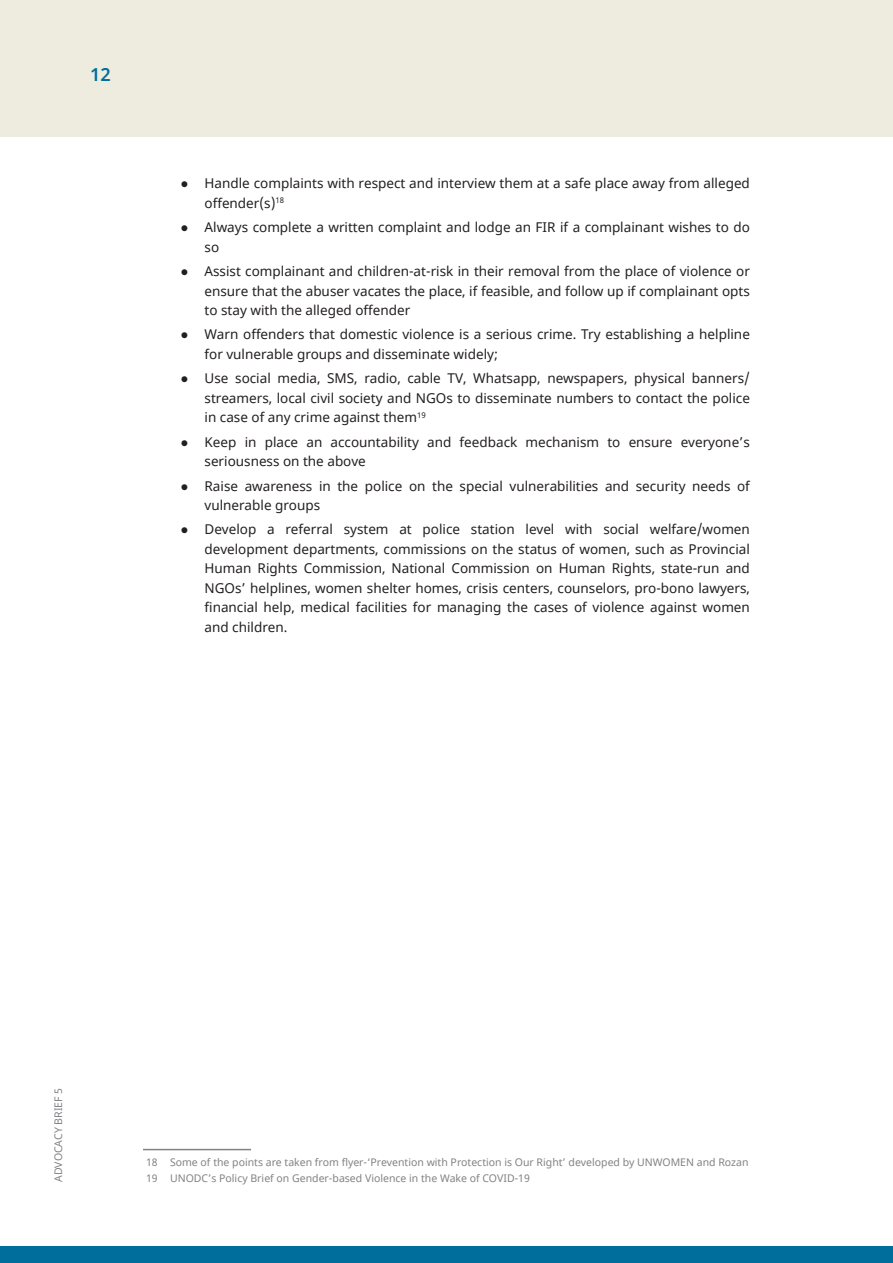
<style>
.page{position:relative;width:893px;height:1263px;background:#fff}
.page>*{position:absolute;margin:0;border:0;box-sizing:border-box;transform-origin:0 0}
.t1{font:600 18px "Noto Sans";color:#006e9d}
.t2{font:13.5px/19.5px "Noto Sans";color:#231f20}
.t3{font:10.5px/16.2px "Noto Sans";color:#808285}
</style>
<div class="page">
<div style="left:0;top:0;width:893px;height:137px;background:#edecdf"></div>
<hr style="left:143px;top:1149px;width:108px;height:1px;background:#808285">
<div style="left:0;top:1246px;width:893px;height:17px;background:#006e9d"></div>
<h1 class="t1" style="left:90px;top:62px;width:22px">12</h1>
<p class="t2" style="left:205px;top:174px;width:547px;text-indent:-24px">● Handle complaints with respect and interview them at a safe place away from alleged offender(s)<sup>18</sup></p>
<p class="t2" style="left:205px;top:218px;width:547px;text-indent:-24px">● Always complete a written complaint and lodge an FIR if a complainant wishes to do so</p>
<p class="t2" style="left:205px;top:262px;width:547px;text-align:justify;text-indent:-24px">● Assist complainant and children-at-risk in their removal from the place of violence or ensure that the abuser vacates the place, if feasible, and follow up if complainant opts to stay with the alleged offender</p>
<p class="t2" style="left:205px;top:325px;width:547px;text-indent:-24px">● Warn offenders that domestic violence is a serious crime. Try establishing a helpline for vulnerable groups and disseminate widely;</p>
<p class="t2" style="left:205px;top:369px;width:547px;text-align:justify;text-indent:-24px">● Use social media, SMS, radio, cable TV, Whatsapp, newspapers, physical banners/ streamers, local civil society and NGOs to disseminate numbers to contact the police in case of any crime against them<sup>19</sup></p>
<p class="t2" style="left:205px;top:432px;width:547px;text-indent:-24px">● Keep in place an accountability and feedback mechanism to ensure everyone’s seriousness on the above</p>
<p class="t2" style="left:205px;top:476px;width:547px;text-indent:-24px">● Raise awareness in the police on the special vulnerabilities and security needs of vulnerable groups</p>
<p class="t2" style="left:205px;top:520px;width:547px;text-align:justify;text-indent:-24px">● Develop a referral system at police station level with social welfare/women development departments, commissions on the status of women, such as Provincial Human Rights Commission, National Commission on Human Rights, state-run and NGOs’ helplines, women shelter homes, crisis centers, counselors, pro-bono lawyers, financial help, medical facilities for managing the cases of violence against women and children.</p>
<p class="t3" style="left:51px;top:1182px;width:96px;rotate:-90deg">ADVOCACY BRIEF 5</p>
<p class="t3" style="left:146px;top:1154px;width:604px">18 Some of the points are taken from flyer-‘Prevention with Protection is Our Right’ developed by UNWOMEN and Rozan<br>19 UNODC’s Policy Brief on Gender-based Violence in the Wake of COVID-19</p>
</div>
